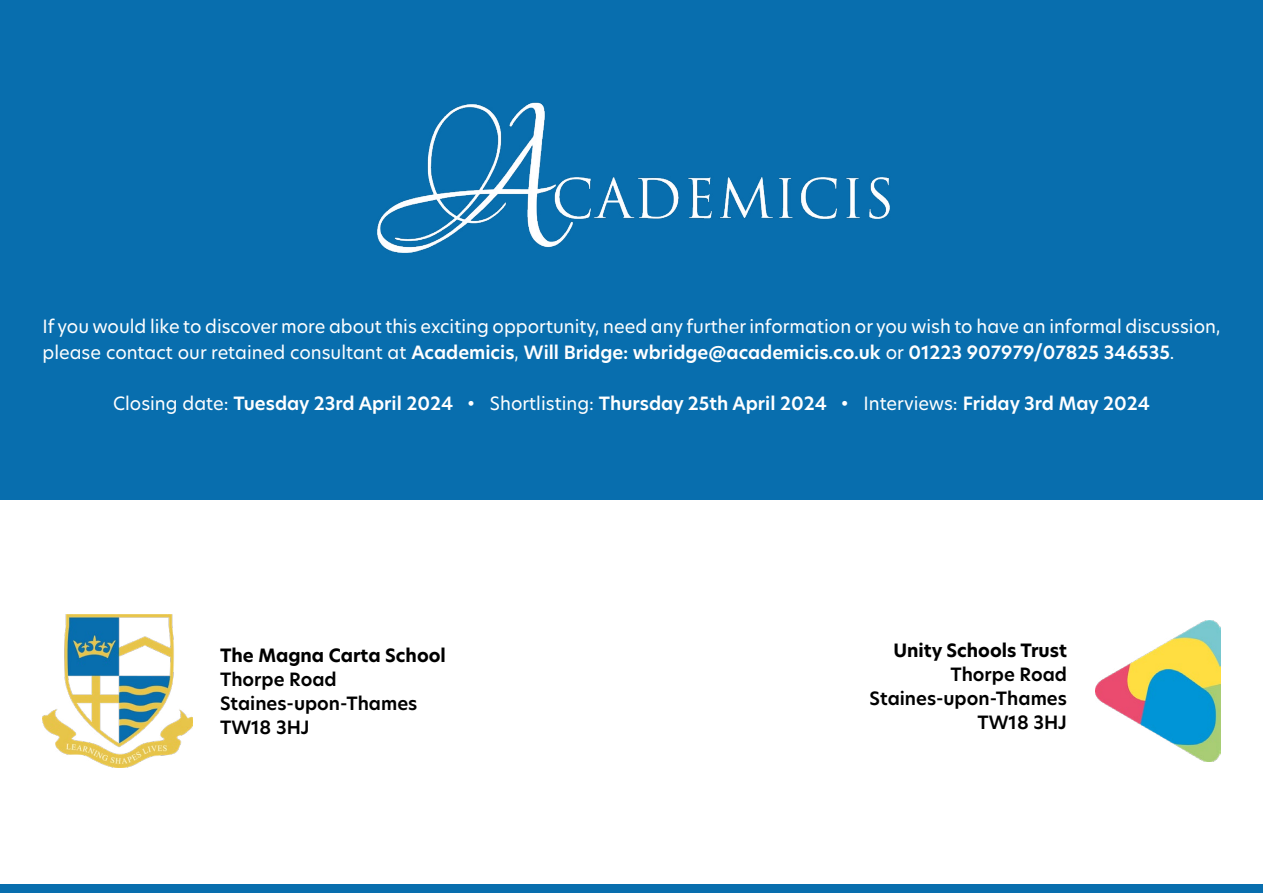
<style>
.page{position:relative;width:1263px;height:893px;background:#fff}
.page>*{position:absolute;margin:0;border:0;box-sizing:border-box;transform-origin:0 0}
.t1{font:18px/25.5px "Hero New";color:#fff}
.t2{font:600 18px "Hero New";color:#fff}
.t3{font:600 18px/24px "Hero New";color:#000}
.t4{font:700 18px "Hero New";color:#000}
.s1{font-weight:600}
.s2{font-weight:400}
</style>
<div class="page">
<div style="left:0;top:884px;width:1263px;height:9px;background:#086eae"></div>
<div style="left:0;top:0;width:1263px;height:500px;background:#086eae"></div>
<img style="left:377px;top:102px;width:513px;height:151px">
<img style="left:42px;top:614px;width:151px;height:153px">
<img style="left:1095px;top:621px;width:125px;height:140px">
<p class="t1" style="left:43px;top:314px;width:1179px">If you would like to discover more about this exciting opportunity, need any further information or you wish to have an informal discussion, please contact our retained consultant at <span class="s1">Academicis</span>, <span class="s1">Will Bridge: wbridge@academicis.co.uk</span> or <span class="s1">01223 907979/07825 346535</span>.</p>
<p class="t2" style="left:113px;top:391px;width:1038px"><span class="s2">Closing date:</span> Tuesday 23rd April 2024 <span class="s2">• Shortlisting:</span> Thursday 25th April 2024 <span class="s2">• Interviews:</span> Friday 3rd May 2024</p>
<p class="t4" style="left:220px;top:643px;width:227px">The Magna Carta School</p>
<p class="t3" style="left:220px;top:667px;width:199px">Thorpe Road<br>Staines-upon-Thames<br>TW18 3HJ</p>
<p class="t4" style="left:893px;top:638px;width:175px">Unity Schools Trust</p>
<p class="t3" style="left:870px;top:662px;width:199px;text-align:right">Thorpe Road<br>Staines-upon-Thames<br>TW18 3HJ</p>
</div>
